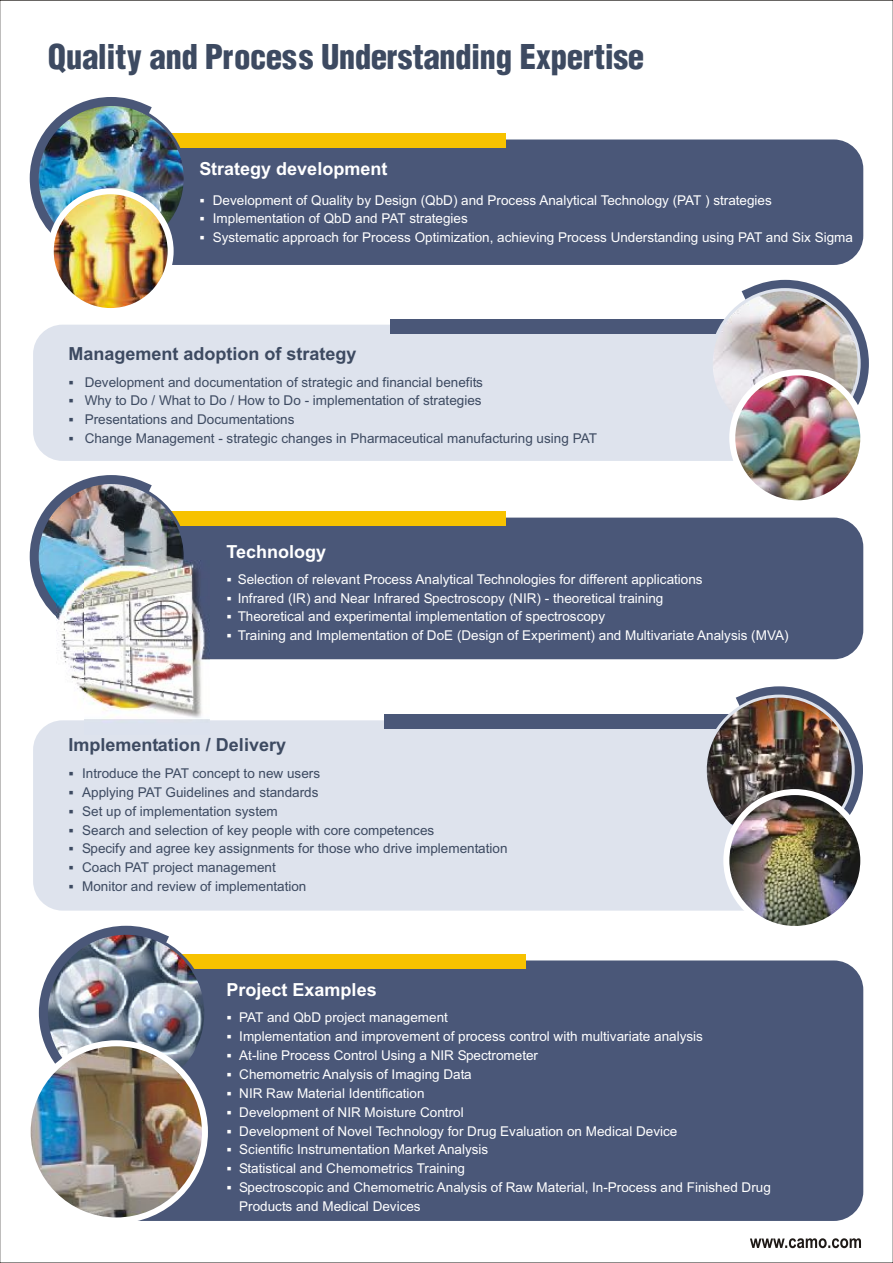
<style>
.page{position:relative;width:893px;height:1263px;background:#fff}
.page>*{position:absolute;margin:0;border:0;box-sizing:border-box;transform-origin:0 0}
.t1{font:33px "Context Black Cond S Si";color:#3d4a61}
.t2{font:700 18px "Arial";color:#3d4a61}
.t3{font:700 18px "Arial";color:#fff}
.t4{font:13.5px/18.9px "Arial";color:#fff}
.t5{font:13.5px "Arial";color:#3d4a61}
</style>
<div class="page">
<svg style="left:29px;top:97px;width:133px;height:136px"></svg>
<div style="left:169px;top:140px;width:694px;height:125px;background:#4a5778"></div>
<div style="left:140px;top:133px;width:366px;height:15px;background:#f7c200"></div>
<img style="left:37px;top:104px;width:148px;height:148px;border-radius:50%">
<img style="left:51px;top:191px;width:120px;height:120px;border-radius:50%">
<div style="left:48px;top:188px;width:126px;height:126px;border:6px solid #fff;border-radius:50%"></div>
<svg style="left:728px;top:279px;width:141px;height:116px"></svg>
<div style="left:33px;top:325px;width:700px;height:136px;background:#dee3ed"></div>
<div style="left:390px;top:319px;width:366px;height:14px;background:#4a5778"></div>
<img style="left:711px;top:290px;width:148px;height:148px;border-radius:50%">
<img style="left:735px;top:372px;width:128px;height:127px">
<div style="left:729px;top:369px;width:137px;height:137px;border:6px solid #fff;border-radius:50%"></div>
<svg style="left:740px;top:686px;width:123px;height:124px"></svg>
<div style="left:33px;top:720px;width:711px;height:191px;background:#dee3ed"></div>
<div style="left:384px;top:714px;width:366px;height:15px;background:#4a5778"></div>
<img style="left:705px;top:696px;width:148px;height:128px">
<img style="left:726px;top:792px;width:137px;height:136px;border-radius:50%">
<div style="left:723px;top:789px;width:143px;height:143px;border:6px solid #fff;border-radius:50%"></div>
<svg style="left:38px;top:925px;width:141px;height:139px"></svg>
<div style="left:138px;top:960px;width:725px;height:261px;background:#4a5778"></div>
<div style="left:159px;top:954px;width:366px;height:15px;background:#f7c200"></div>
<img style="left:46px;top:933px;width:160px;height:160px;border-radius:50%">
<img style="left:28px;top:1043px;width:177px;height:177px;border-radius:50%">
<div style="left:25px;top:1040px;width:183px;height:183px;border:6px solid #fff;border-radius:50%"></div>
<svg style="left:29px;top:475px;width:133px;height:141px"></svg>
<div style="left:179px;top:518px;width:684px;height:141px;background:#4a5778"></div>
<div style="left:140px;top:512px;width:366px;height:14px;background:#f7c200"></div>
<img style="left:37px;top:484px;width:148px;height:146px;border-radius:50%">
<img style="left:56px;top:566px;width:29px;height:133px">
<img style="left:85px;top:561px;width:124px;height:173px">
<svg style="left:750px;top:1238px;width:111px;height:10px"></svg>
<h1 class="t1" style="left:48px;top:36px;width:597px">Quality and Process Understanding Expertise</h1>
<h2 class="t3" style="left:199px;top:162px;width:189px">Strategy development</h2>
<p class="t4" style="left:199px;top:192px;width:574px">▪ Development of Quality by Design (QbD) and Process Analytical Technology (PAT ) strategies</p>
<p class="t4" style="left:199px;top:211px;width:270px">▪ Implementation of QbD and PAT strategies</p>
<p class="t4" style="left:199px;top:229px;width:655px">▪ Systematic approach for Process Optimization, achieving Process Understanding using PAT and Six Sigma</p>
<h2 class="t2" style="left:68px;top:347px;width:290px">Management adoption of strategy</h2>
<p class="t5" style="left:68px;top:377px;width:416px">▪ Development and documentation of strategic and financial benefits</p>
<p class="t5" style="left:68px;top:396px;width:415px">▪ Why to Do / What to Do / How to Do - implementation of strategies</p>
<p class="t5" style="left:68px;top:414px;width:228px">▪ Presentations and Documentations</p>
<p class="t5" style="left:68px;top:433px;width:530px">▪ Change Management - strategic changes in Pharmaceutical manufacturing using PAT</p>
<h2 class="t3" style="left:226px;top:545px;width:101px">Technology</h2>
<p class="t4" style="left:226px;top:571px;width:477px">▪ Selection of relevant Process Analytical Technologies for different applications</p>
<p class="t4" style="left:226px;top:590px;width:438px">▪ Infrared (IR) and Near Infrared Spectroscopy (NIR) - theoretical training</p>
<p class="t4" style="left:226px;top:608px;width:380px">▪ Theoretical and experimental implementation of spectroscopy</p>
<p class="t4" style="left:226px;top:627px;width:563px">▪ Training and Implementation of DoE (Design of Experiment) and Multivariate Analysis (MVA)</p>
<h2 class="t2" style="left:68px;top:738px;width:219px">Implementation / Delivery</h2>
<p class="t5" style="left:68px;top:768px;width:253px">▪ Introduce the PAT concept to new users</p>
<p class="t5" style="left:68px;top:787px;width:251px">▪ Applying PAT Guidelines and standards</p>
<p class="t5" style="left:68px;top:806px;width:211px">▪ Set up of implementation system</p>
<p class="t5" style="left:68px;top:825px;width:367px">▪ Search and selection of key people with core competences</p>
<p class="t5" style="left:68px;top:844px;width:440px">▪ Specify and agree key assignments for those who drive implementation</p>
<p class="t5" style="left:68px;top:862px;width:209px">▪ Coach PAT project management</p>
<p class="t5" style="left:68px;top:881px;width:239px">▪ Monitor and review of implementation</p>
<h2 class="t3" style="left:226px;top:983px;width:152px">Project Examples</h2>
<p class="t4" style="left:226px;top:1010px;width:223px">▪ PAT and QbD project management</p>
<p class="t4" style="left:226px;top:1028px;width:478px">▪ Implementation and improvement of process control with multivariate analysis</p>
<p class="t4" style="left:226px;top:1047px;width:313px">▪ At-line Process Control Using a NIR Spectrometer</p>
<p class="t4" style="left:226px;top:1066px;width:247px">▪ Chemometric Analysis of Imaging Data</p>
<p class="t4" style="left:226px;top:1085px;width:200px">▪ NIR Raw Material Identification</p>
<p class="t4" style="left:226px;top:1104px;width:239px">▪ Development of NIR Moisture Control</p>
<p class="t4" style="left:226px;top:1123px;width:452px">▪ Development of Novel Technology for Drug Evaluation on Medical Device</p>
<p class="t4" style="left:226px;top:1141px;width:263px">▪ Scientific Instrumentation Market Analysis</p>
<p class="t4" style="left:226px;top:1160px;width:240px">▪ Statistical and Chemometrics Training</p>
<p class="t4" style="left:239px;top:1179px;width:533px;text-indent:-13px">▪ Spectroscopic and Chemometric Analysis of Raw Material, In-Process and Finished Drug<br>Products and Medical Devices</p>
</div>
